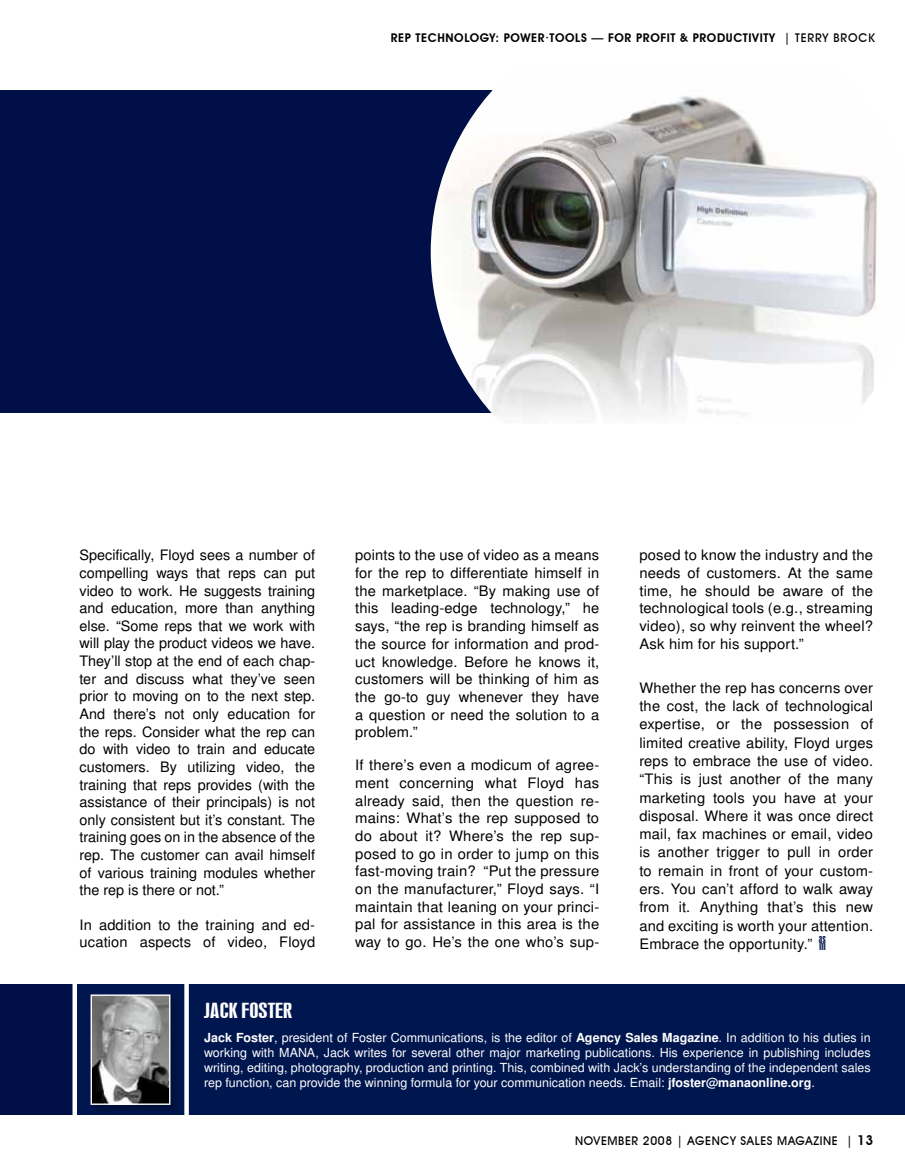
<style>
.page{position:relative;width:905px;height:1175px;background:#fff}
.page>*{position:absolute;margin:0;border:0;box-sizing:border-box;transform-origin:0 0}
.t1{font:19.5px "Swiss 924 BT Regular B";color:#fff;scale:1.25 1}
.t2{font:14.25px/17.7px "Turkish Sans SSK";letter-spacing:.01em;color:#000;text-align:justify}
.t3{font:12.3px/15px "Turkish Sans SSK";color:#fff;text-align:justify}
.t4{font:600 12px "Avant Garde IT Cby BT";letter-spacing:.05em;color:#000}
.t5{font:500 12px "Avant Garde IT Cby BT";letter-spacing:.05em;color:#000}
.t6{font:10.95px "Swiss 924 BT Regular B";color:#213161;scale:1.3 1}
.s1{font-weight:500}
.s2{font-weight:700}
.s3{font-weight:600;font-size:13.5px}
</style>
<div class="page">
<div style="left:0;top:90px;width:772px;height:322px;background:#000f47"></div>
<div style="left:75px;top:984px;width:829px;height:130px;background:#00164f"></div>
<div style="left:90px;top:994px;width:90px;height:120px;background:#000;opacity:.27"></div>
<img style="left:93px;top:996px;width:75px;height:106px">
<div style="left:91px;top:994px;width:79px;height:110px;border:1px solid #fff"></div>
<div style="left:184px;top:968px;width:5px;height:164px;background:#fff"></div>
<div style="left:0;top:984px;width:73px;height:130px;background:#000f47"></div>
<img style="left:430px;top:90px;width:447px;height:327px">
<div style="left:72px;top:981px;width:5px;height:165px;background:#fff"></div>
<p class="t4" style="left:390px;top:31px;width:486px">REP TECHNOLOGY: POWER·TOOLS — FOR PROFIT &amp; PRODUCTIVITY <span class="s1">| TERRY BROCK</span></p>
<p class="t2" style="left:80px;top:546px;width:237px">Specifically, Floyd sees a number of compelling ways that reps can put video to work. He suggests training and education, more than anything else. “Some reps that we work with will play the product videos we have.<br>They’ll stop at the end of each chap&shy;ter and discuss what they’ve seen prior to moving on to the next step.<br>And there’s not only education for the reps. Consider what the rep can do with video to train and educate customers. By utilizing video, the training that reps provides (with the assistance of their principals) is not only consistent but it’s constant. The training goes on in the absence of the rep. The customer can avail himself of various training modules whether the rep is there or not.”</p>
<p class="t2" style="left:80px;top:915px;width:237px">In addition to the training and ed&shy;ucation aspects of video, Floyd</p>
<p class="t2" style="left:355px;top:546px;width:245px">points to the use of video as a means for the rep to differentiate himself in the marketplace. “By making use of this leading-edge technology,” he says, “the rep is branding himself as the source for information and prod&shy;uct knowledge. Before he knows it, customers will be thinking of him as the go-to guy whenever they have a question or need the solution to a problem.”</p>
<p class="t2" style="left:355px;top:756px;width:245px">If there’s even a modicum of agree&shy;ment concerning what Floyd has already said, then the question re&shy;mains: What’s the rep supposed to do about it? Where’s the rep sup&shy;posed to go in order to jump on this fast-moving train? “Put the pressure on the manufacturer,” Floyd says. “I maintain that leaning on your princi&shy;pal for assistance in this area is the way to go. He’s the one who’s sup-</p>
<p class="t2" style="left:639px;top:546px;width:235px">posed to know the industry and the needs of customers. At the same time, he should be aware of the technological tools (e.g., streaming video), so why reinvent the wheel?<br>Ask him for his support.”</p>
<p class="t2" style="left:639px;top:678px;width:235px;line-height:18.3px">Whether the rep has concerns over the cost, the lack of technological expertise, or the possession of limited creative ability, Floyd urges reps to embrace the use of video. “This is just another of the many marketing tools you have at your disposal. Where it was once direct mail, fax machines or email, video is another trigger to pull in order to remain in front of your custom&shy;ers. You can’t afford to walk away from it. Anything that’s this new and exciting is worth your attention.<br>Embrace the opportunity.” <sup>AS</sup></p>
<p class="t6" style="left:819px;top:939px;width:7px">M</p>
<h1 class="t1" style="left:204px;top:999px;width:72px">JACK FOSTER</h1>
<p class="t3" style="left:204px;top:1030px;width:668px"><span class="s2">Jack Foster</span>, president of Foster Communications, is the editor of <span class="s2">Agency Sales Magazine</span>. In addition to his duties in working with MANA, Jack writes for several other major marketing publications. His experience in publishing includes writing, editing, photography, production and printing. This, combined with Jack’s understanding of the independent sales rep function, can provide the winning formula for your communication needs. Email: <span class="s2">jfoster@manaonline.org</span>.</p>
<p class="t5" style="left:575px;top:1133px;width:300px">NOVEMBER 2008 | AGENCY SALES MAGAZINE | <span class="s3">13</span></p>
</div>
